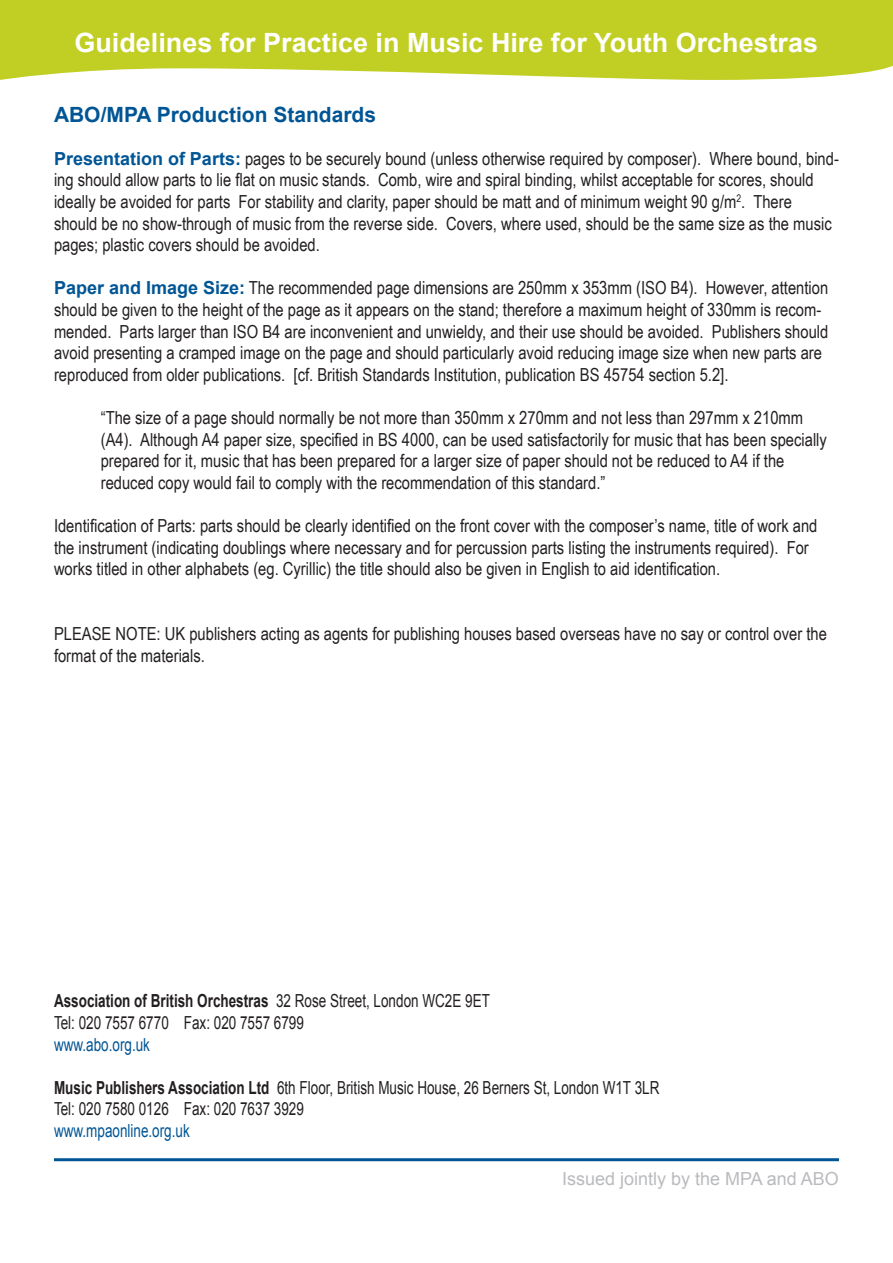
<style>
.page{position:relative;width:893px;height:1263px;background:#fff}
.page>*{position:absolute;margin:0;border:0;box-sizing:border-box;transform-origin:0 0}
.t1{font:700 26.55px "Arial";color:#fff}
.t2{font:700 21px "Arial";color:#005595}
.t3{font:18px/21.6px "Arial Narrow";color:#231f20}
.t4{font:18px "Arial";color:#231f20;scale:.75 1}
.t5{font:700 18px "Arial";color:#231f20;scale:.75 1}
.t6{font:18px "Arial";color:#005595;scale:.75 1}
.t7{font:18px "Arial";color:#babbbe}
.s1{font-family:"Arial";font-weight:700;color:#005595}
.s2{font-weight:400}
.s3{font-weight:700}
</style>
<div class="page">
<hr style="left:54px;top:1158px;width:785px;height:3px;background:#005595">
<svg style="left:0;top:0;width:893px;height:80px;background:#c5d133"></svg>
<p class="t1" style="left:74px;top:25px;width:745px">Guidelines for Practice in Music Hire for Youth Orchestras</p>
<p class="t2" style="left:54px;top:100px;width:324px">ABO/MPA Production Standards</p>
<p class="t3" style="left:54px;top:147px;width:786px"><span class="s1">Presentation of Parts:</span> pages to be securely bound (unless otherwise required by composer). Where bound, bind&shy;ing should allow parts to lie flat on music stands. Comb, wire and spiral binding, whilst acceptable for scores, should ideally be avoided for parts For stability and clarity, paper should be matt and of minimum weight 90 g/m<sup>2</sup>. There should be no show-through of music from the reverse side. Covers, where used, should be the same size as the music pages; plastic covers should be avoided.</p>
<p class="t3" style="left:54px;top:277px;width:776px"><span class="s1">Paper and Image Size:</span> The recommended page dimensions are 250mm x 353mm (ISO B4). However, attention should be given to the height of the page as it appears on the stand; therefore a maximum height of 330mm is recom&shy;mended. Parts larger than ISO B4 are inconvenient and unwieldy, and their use should be avoided. Publishers should avoid presenting a cramped image on the page and should particularly avoid reducing image size when new parts are</p>
<p class="t3" style="left:54px;top:363px;width:676px">reproduced from older publications. [cf. British Standards Institution, publication BS 45754 section 5.2].</p>
<p class="t3" style="left:101px;top:406px;width:728px">“The size of a page should normally be not more than 350mm x 270mm and not less than 297mm x 210mm (A4). Although A4 paper size, specified in BS 4000, can be used satisfactorily for music that has been specially prepared for it, music that has been prepared for a larger size of paper should not be reduced to A4 if the</p>
<p class="t3" style="left:101px;top:471px;width:506px">reduced copy would fail to comply with the recommendation of this standard.”</p>
<p class="t3" style="left:54px;top:514px;width:765px">Identification of Parts: parts should be clearly identified on the front cover with the composer’s name, title of work and the instrument (indicating doublings where necessary and for percussion parts listing the instruments required). For works titled in other alphabets (eg. Cyrillic) the title should also be given in English to aid identification.</p>
<p class="t3" style="left:54px;top:622px;width:774px">PLEASE NOTE: UK publishers acting as agents for publishing houses based overseas have no say or control over the format of the materials.</p>
<p class="t5" style="left:54px;top:989px;width:583px">Association of British Orchestras <span class="s2">32 Rose Street, London WC2E 9ET</span></p>
<p class="t4" style="left:54px;top:1011px;width:335px">Tel: 020 7557 6770 Fax: 020 7557 6799</p>
<p class="t6" style="left:54px;top:1032px;width:130px">www.abo.org.uk</p>
<p class="t4" style="left:54px;top:1075px;width:809px"><span class="s3">Music Publishers Association Ltd</span> 6th Floor, British Music House, 26 Berners St, London W1T 3LR</p>
<p class="t4" style="left:54px;top:1097px;width:335px">Tel: 020 7580 0126 Fax: 020 7637 3929</p>
<p class="t6" style="left:54px;top:1119px;width:183px">www.mpaonline.org.uk</p>
<p class="t7" style="left:562px;top:1167px;width:278px">Issued jointly by the MPA and ABO</p>
</div>
